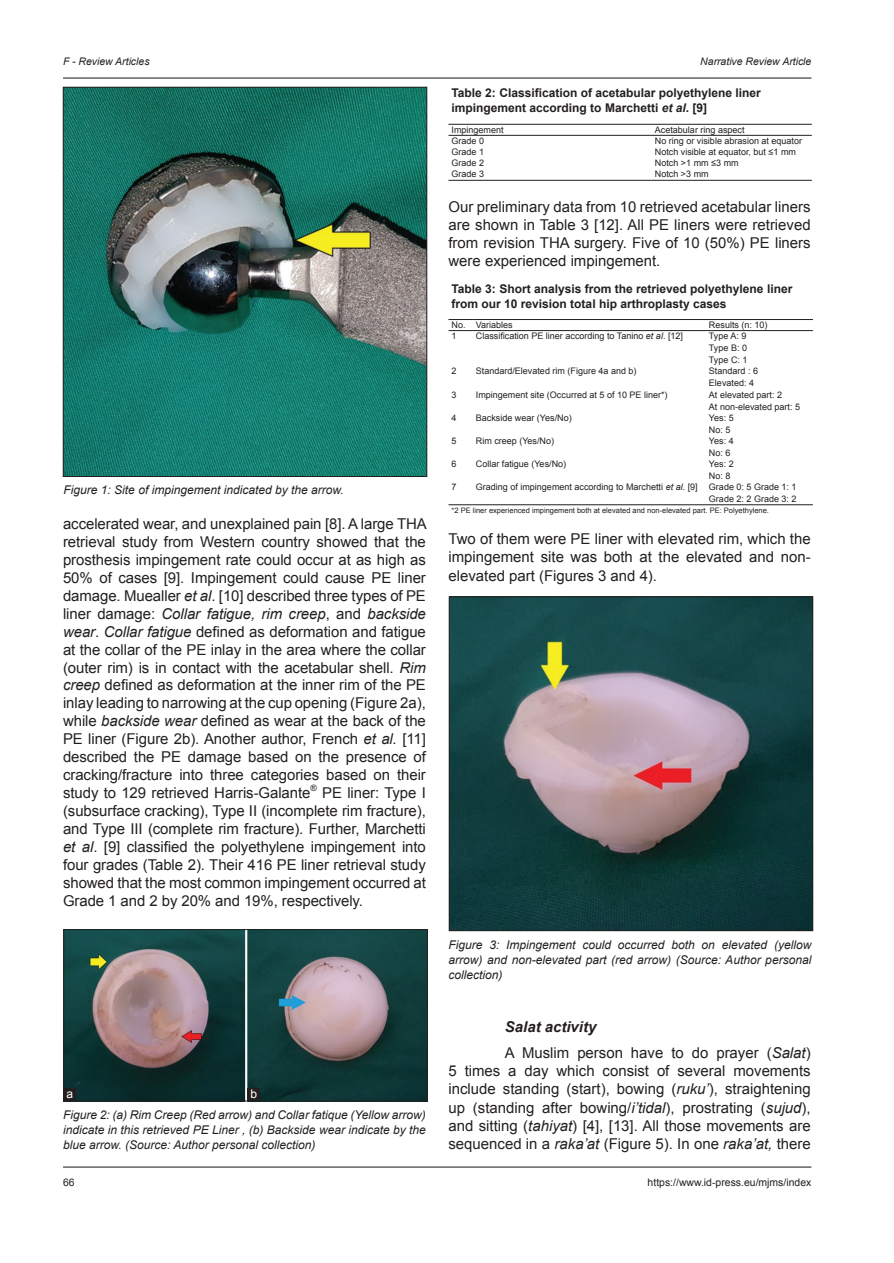
<style>
.page{position:relative;width:894px;height:1263px;background:#fff}
.page>*{position:absolute;margin:0;border:0;box-sizing:border-box;transform-origin:0 0}
.TX{font:15px/18px "Arial";letter-spacing:-.005em;color:#231f20;text-align:justify}
.Inline_Table_Alignme{font:15px/18.1px "Arial";color:#231f20;text-align:justify}
.t1{font:italic 700 15px "Arial";color:#231f20}
.FGC{font:italic 12px/15px "Arial";color:#231f20;text-align:justify}
.t2{font:700 12px/15px "Arial";color:#231f20}
.LABEL{font:12px "Arial";color:#fff}
.t3{font:italic 10.5px "Arial";color:#231f20}
.t4{font:10.5px "Arial";color:#231f20}
.t5{font:9px/12px "Arial";color:#231f20}
.TX-2{font:8.7px "Arial";color:#231f20}
.t6{font:7.5px "Arial";color:#231f20}
.s1{font-style:italic}
</style>
<div class="page">
<hr style="left:63px;top:78px;width:748px;height:1px;background:#231f20">
<hr style="left:63px;top:1166px;width:748px;height:1px;background:#231f20">
<hr style="left:448px;top:180px;width:69px;height:1px;background:#231f20">
<hr style="left:517px;top:180px;width:134px;height:1px;background:#231f20">
<hr style="left:651px;top:180px;width:160px;height:1px;background:#231f20">
<hr style="left:448px;top:124px;width:69px;height:1px;background:#231f20">
<hr style="left:517px;top:124px;width:134px;height:1px;background:#231f20">
<hr style="left:651px;top:124px;width:160px;height:1px;background:#231f20">
<hr style="left:448px;top:135px;width:69px;height:1px;background:#231f20">
<hr style="left:517px;top:135px;width:134px;height:1px;background:#231f20">
<hr style="left:651px;top:135px;width:160px;height:1px;background:#231f20">
<svg style="left:448px;top:504px;width:24px;height:1px"></svg>
<hr style="left:472px;top:504px;width:233px;height:1px;background:#231f20">
<hr style="left:705px;top:504px;width:107px;height:1px;background:#231f20">
<svg style="left:448px;top:319px;width:24px;height:1px"></svg>
<hr style="left:472px;top:319px;width:233px;height:1px;background:#231f20">
<hr style="left:705px;top:319px;width:107px;height:1px;background:#231f20">
<svg style="left:448px;top:330px;width:24px;height:1px"></svg>
<hr style="left:472px;top:330px;width:233px;height:1px;background:#231f20">
<hr style="left:705px;top:330px;width:107px;height:1px;background:#231f20">
<img style="left:451px;top:598px;width:359px;height:331px">
<div style="left:449px;top:596px;width:363px;height:335px;border:1px solid #231f20"></div>
<img style="left:65px;top:89px;width:360px;height:386px">
<div style="left:63px;top:87px;width:364px;height:390px;border:1px solid #231f20"></div>
<img style="left:66px;top:931px;width:359px;height:168px">
<div style="left:64px;top:929px;width:363px;height:172px;border:1px solid #231f20"></div>
<div style="left:64px;top:1088px;width:12px;height:13px;background:#231f20"></div>
<div style="left:247px;top:1088px;width:13px;height:13px;background:#231f20"></div>
<p class="t3" style="left:63px;top:54px;width:88px">F - Review Articles</p>
<p class="t3" style="left:700px;top:54px;width:112px">Narrative Review Article</p>
<p class="FGC" style="left:64px;top:483px;width:282px">Figure 1: Site of impingement indicated by the arrow.</p>
<p class="TX" style="left:63px;top:514px;width:365px">accelerated wear, and unexplained pain [8]. A large THA retrieval study from Western country showed that the prosthesis impingement rate could occur at as high as 50% of cases [9]. Impingement could cause PE liner damage. Muealler <span class="s1">et al</span>. [10] described three types of PE liner damage: <span class="s1">Collar fatigue, rim creep</span>, and <span class="s1">backside wear</span>. <span class="s1">Collar fatigue</span> defined as deformation and fatigue at the collar of the PE inlay in the area where the collar (outer rim) is in contact with the acetabular shell. <span class="s1">Rim creep</span> defined as deformation at the inner rim of the PE inlay leading to narrowing at the cup opening (Figure 2a), while <span class="s1">backside wear</span> defined as wear at the back of the PE liner (Figure 2b). Another author, French <span class="s1">et al.</span> [11] described the PE damage based on the presence of cracking/fracture into three categories based on their study to 129 retrieved Harris-Galante</p>
<p class="TX-2" style="left:310px;top:781px;width:8px">®</p>
<p class="TX" style="left:63px;top:783px;width:364px;text-indent:259px">PE liner: Type I (subsurface cracking), Type II (incomplete rim fracture), and Type III (complete rim fracture). Further, Marchetti <span class="s1">et al</span>. [9] classified the polyethylene impingement into four grades (Table 2). Their 416 PE liner retrieval study showed that the most common impingement occurred at Grade 1 and 2 by 20% and 19%, respectively.</p>
<p class="LABEL" style="left:67px;top:1085px;width:8px">a</p>
<p class="LABEL" style="left:250px;top:1085px;width:8px">b</p>
<p class="FGC" style="left:63px;top:1107px;width:364px">Figure 2: (a) Rim Creep (Red arrow) and Collar fatique (Yellow arrow) indicate in this retrieved PE Liner , (b) Backside wear indicate by the blue arrow. (Source: Author personal collection)</p>
<p class="t2" style="left:451px;top:86px;width:311px">Table 2: Classification of acetabular polyethylene liner impingement according to Marchetti <span class="s1">et al</span>. [9]</p>
<p class="t5" style="left:451px;top:124px;width:54px">Impingement</p>
<p class="t5" style="left:654px;top:124px;width:91px">Acetabular ring aspect</p>
<p class="t5" style="left:451px;top:135px;width:34px">Grade 0</p>
<p class="t5" style="left:654px;top:135px;width:149px">No ring or visible abrasion at equator</p>
<p class="t5" style="left:451px;top:146px;width:34px">Grade 1</p>
<p class="t5" style="left:654px;top:146px;width:143px">Notch visible at equator, but ≤1 mm</p>
<p class="t5" style="left:451px;top:157px;width:34px">Grade 2</p>
<p class="t5" style="left:654px;top:157px;width:85px">Notch &gt;1 mm ≤3 mm</p>
<p class="t5" style="left:451px;top:168px;width:34px">Grade 3</p>
<p class="t5" style="left:654px;top:168px;width:55px">Notch &gt;3 mm</p>
<p class="Inline_Table_Alignme" style="left:448px;top:197px;width:363px">Our preliminary data from 10 retrieved acetabular liners are shown in Table 3 [12]. All PE liners were retrieved from revision THA surgery. Five of 10 (50%) PE liners were experienced impingement.</p>
<p class="t2" style="left:451px;top:281px;width:342px">Table 3: Short analysis from the retrieved polyethylene liner from our 10 revision total hip arthroplasty cases</p>
<p class="t5" style="left:451px;top:319px;width:63px">No. Variables</p>
<p class="t5" style="left:708px;top:319px;width:60px">Results (n: 10)</p>
<p class="t5" style="left:451px;top:330px;width:7px">1</p>
<p class="t5" style="left:475px;top:330px;width:208px">Classification PE liner according to Tanino <span class="s1">et al</span>. [12]</p>
<p class="t5" style="left:708px;top:330px;width:40px;text-align:justify">Type A: 9<br>Type B: 0<br>Type C: 1</p>
<p class="t5" style="left:451px;top:365px;width:7px">2</p>
<p class="t5" style="left:475px;top:365px;width:162px">Standard/Elevated rim (Figure 4a and b)</p>
<p class="t5" style="left:708px;top:365px;width:51px">Standard : 6<br>Elevated: 4</p>
<p class="t5" style="left:451px;top:388px;width:7px">3</p>
<p class="t5" style="left:475px;top:388px;width:193px">Impingement site (Occurred at 5 of 10 PE liner*)</p>
<p class="t5" style="left:708px;top:388px;width:93px">At elevated part: 2<br>At non-elevated part: 5</p>
<p class="t5" style="left:451px;top:411px;width:7px">4</p>
<p class="t5" style="left:475px;top:411px;width:97px">Backside wear (Yes/No)</p>
<p class="t5" style="left:708px;top:411px;width:26px">Yes: 5<br>No: 5</p>
<p class="t5" style="left:451px;top:434px;width:7px">5</p>
<p class="t5" style="left:475px;top:434px;width:80px">Rim creep (Yes/No)</p>
<p class="t5" style="left:708px;top:434px;width:26px">Yes: 4<br>No: 6</p>
<p class="t5" style="left:451px;top:457px;width:7px">6</p>
<p class="t5" style="left:475px;top:457px;width:92px">Collar fatigue (Yes/No)</p>
<p class="t5" style="left:708px;top:457px;width:26px">Yes: 2<br>No: 8</p>
<p class="t5" style="left:451px;top:480px;width:7px">7</p>
<p class="t5" style="left:475px;top:480px;width:223px">Grading of impingement according to Marchetti <span class="s1">et al</span>. [9]</p>
<p class="t5" style="left:708px;top:480px;width:89px">Grade 0: 5 Grade 1: 1<br>Grade 2: 2 Grade 3: 2</p>
<p class="t6" style="left:451px;top:505px;width:319px">*2 PE liner experienced impingement both at elevated and non-elevated part. PE: Polyethylene.</p>
<p class="Inline_Table_Alignme" style="left:448px;top:530px;width:363px">Two of them were PE liner with elevated rim, which the impingement site was both at the elevated and non&shy;elevated part (Figures 3 and 4).</p>
<p class="FGC" style="left:448px;top:937px;width:364px">Figure 3: Impingement could occurred both on elevated (yellow arrow) and non-elevated part (red arrow) (Source: Author personal collection)</p>
<h2 class="t1" style="left:504px;top:1016px;width:93px">Salat activity</h2>
<p class="TX" style="left:448px;top:1043px;width:363px;text-indent:56px">A Muslim person have to do prayer (<span class="s1">Salat</span>)<br>5 times a day which consist of several movements include standing (start), bowing (<span class="s1">ruku’</span>), straightening up (standing after bowing/<span class="s1">i’tidal</span>), prostrating (<span class="s1">sujud</span>), and sitting (<span class="s1">tahiyat</span>) [4], [13]. All those movements are sequenced in a <span class="s1">raka’at</span> (Figure 5). In one <span class="s1">raka’at,</span> there</p>
<p class="t4" style="left:63px;top:1175px;width:13px">66</p>
<p class="t4" style="left:647px;top:1175px;width:165px">https://www.id-press.eu/mjms/index</p>
</div>
